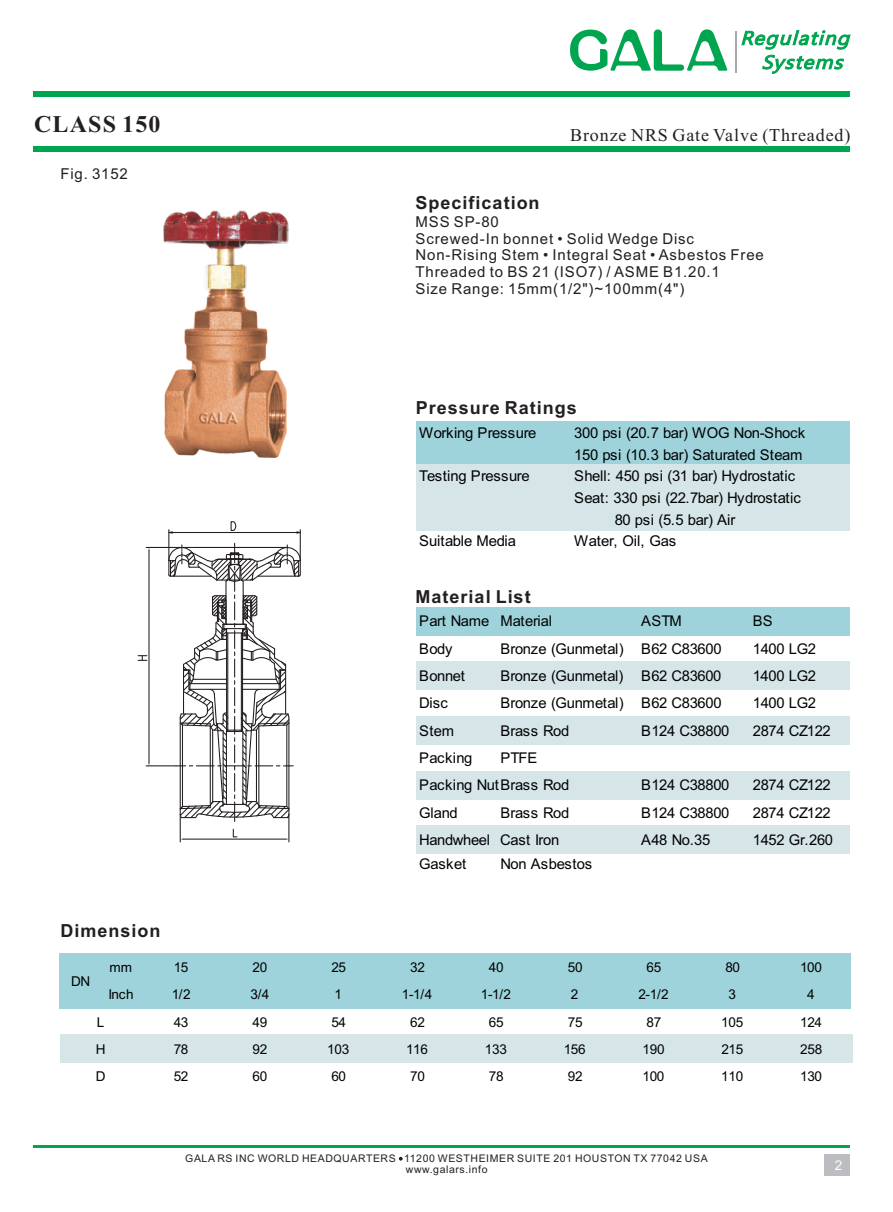
<style>
.page{position:relative;width:893px;height:1212px;background:#fff}
.page>*{position:absolute;margin:0;border:0;box-sizing:border-box;transform-origin:0 0}
.t1{font:700 24px "Times New Roman";letter-spacing:.05em;color:#231f20}
.t2{font:700 18px "Arial";letter-spacing:.055em;color:#231f20}
.t3{font:18px "Times New Roman";letter-spacing:.05em;color:#231f20}
.t4{font:15px/16.8px "Arial";letter-spacing:.055em;color:#231f20}
.t5{font:14.85px/21.8px "Arial";letter-spacing:-.025em;color:#010202}
.t6{font:14.85px "Arial";color:#010202}
.t7{font:14.85px "Arial";letter-spacing:.015em;color:#010202}
.t8{font:13.65px/27.2px "Arial";letter-spacing:-.02em;color:#010202;text-align:justify}
.t9{font:13.5px "Arial";color:#fff}
.t10{font:10.5px "Arial";letter-spacing:.055em;color:#231f20}
</style>
<div class="page">
<div style="left:34px;top:91px;width:816px;height:5px;background:#00a54f"></div>
<div style="left:34px;top:146px;width:816px;height:5px;background:#00a54f"></div>
<hr style="left:34px;top:1145px;width:816px;height:3px;background:#00a54f">
<div style="left:824px;top:1154px;width:26px;height:22px;background:#bcbdc0"></div>
<svg style="left:399px;top:1157px;width:4px;height:3px"></svg>
<div style="left:60px;top:953px;width:791px;height:56px;background:#9fd3db"></div>
<div style="left:60px;top:1035px;width:792px;height:28px;background:#d6e6e8"></div>
<img style="left:164px;top:210px;width:124px;height:247px">
<div style="left:416px;top:421px;width:434px;height:44px;background:#9fd3db"></div>
<div style="left:416px;top:464px;width:434px;height:67px;background:#d6e6e8"></div>
<div style="left:416px;top:607px;width:434px;height:28px;background:#9fd3db"></div>
<div style="left:416px;top:662px;width:434px;height:28px;background:#d6e6e8"></div>
<div style="left:416px;top:716px;width:434px;height:29px;background:#d6e6e8"></div>
<div style="left:416px;top:771px;width:434px;height:28px;background:#d6e6e8"></div>
<div style="left:416px;top:825px;width:434px;height:29px;background:#d6e6e8"></div>
<hr style="left:735px;top:31px;width:1px;height:42px;background:#a8a9ad">
<svg style="left:741px;top:30px;width:110px;height:44px"></svg>
<svg style="left:570px;top:29px;width:157px;height:42px"></svg>
<hr style="left:168px;top:530px;width:1px;height:31px;background:#231f20">
<hr style="left:300px;top:530px;width:1px;height:31px;background:#231f20">
<hr style="left:172px;top:532px;width:125px;height:1px;background:#231f20">
<svg style="left:168px;top:531px;width:5px;height:3px"></svg>
<svg style="left:296px;top:531px;width:5px;height:3px"></svg>
<svg style="left:230px;top:521px;width:7px;height:10px"></svg>
<hr style="left:146px;top:547px;width:36px;height:1px;background:#231f20">
<hr style="left:146px;top:765px;width:30px;height:1px;background:#231f20">
<hr style="left:148px;top:551px;width:2px;height:211px;background:#231f20">
<svg style="left:138px;top:655px;width:9px;height:6px"></svg>
<svg style="left:168px;top:543px;width:133px;height:299px"></svg>
<h1 class="t1" style="left:34px;top:116px;width:128px">CLASS 150</h1>
<p class="t4" style="left:60px;top:167px;width:69px">Fig. 3152</p>
<p class="t3" style="left:570px;top:128px;width:282px">Bronze NRS Gate Valve (Threaded)</p>
<p class="t2" style="left:416px;top:196px;width:126px">Specification</p>
<p class="t4" style="left:416px;top:215px;width:350px">MSS SP-80<br>Screwed-In bonnet • Solid Wedge Disc Non-Rising Stem • Integral Seat • Asbestos Free Threaded to BS 21 (ISO7) / ASME B1.20.1<br>Size Range: 15mm(1/2")~100mm(4")</p>
<p class="t2" style="left:416px;top:401px;width:163px">Pressure Ratings</p>
<p class="t5" style="left:419px;top:423px;width:119px">Working Pressure</p>
<p class="t5" style="left:574px;top:423px;width:233px">300 psi (20.7 bar) WOG Non-Shock<br>150 psi (10.3 bar) Saturated Steam</p>
<p class="t5" style="left:419px;top:467px;width:112px">Testing Pressure</p>
<p class="t5" style="left:574px;top:467px;width:222px">Shell: 450 psi (31 bar) Hydrostatic</p>
<p class="t5" style="left:574px;top:488px;width:228px">Seat: 330 psi (22.7bar) Hydrostatic</p>
<p class="t5" style="left:615px;top:510px;width:122px">80 psi (5.5 bar) Air</p>
<p class="t6" style="left:419px;top:535px;width:98px">Suitable Media</p>
<p class="t5" style="left:574px;top:531px;width:103px">Water, Oil, Gas</p>
<p class="t2" style="left:416px;top:590px;width:117px">Material List</p>
<p class="t5" style="left:419px;top:612px;width:134px">Part Name Material</p>
<p class="t5" style="left:641px;top:612px;width:42px">ASTM</p>
<p class="t5" style="left:753px;top:612px;width:22px">BS</p>
<p class="t5" style="left:419px;top:639px;width:35px">Body</p>
<p class="t5" style="left:500px;top:639px;width:223px">Bronze (Gunmetal) B62 C83600</p>
<p class="t5" style="left:753px;top:639px;width:65px">1400 LG2</p>
<p class="t5" style="left:419px;top:666px;width:47px">Bonnet</p>
<p class="t5" style="left:500px;top:666px;width:223px">Bronze (Gunmetal) B62 C83600</p>
<p class="t5" style="left:753px;top:666px;width:65px">1400 LG2</p>
<p class="t5" style="left:419px;top:694px;width:30px">Disc</p>
<p class="t5" style="left:500px;top:694px;width:223px">Bronze (Gunmetal) B62 C83600</p>
<p class="t5" style="left:753px;top:694px;width:65px">1400 LG2</p>
<p class="t5" style="left:419px;top:721px;width:36px">Stem</p>
<p class="t5" style="left:500px;top:721px;width:71px">Brass Rod</p>
<p class="t5" style="left:641px;top:721px;width:90px">B124 C38800</p>
<p class="t5" style="left:753px;top:721px;width:80px">2874 CZ122</p>
<p class="t7" style="left:419px;top:752px;width:55px">Packing</p>
<p class="t5" style="left:419px;top:745px;width:152px;line-height:27.3px;text-indent:81px">PTFE<br>Packing NutBrass Rod</p>
<p class="t5" style="left:641px;top:775px;width:90px">B124 C38800</p>
<p class="t5" style="left:753px;top:775px;width:80px">2874 CZ122</p>
<p class="t5" style="left:419px;top:803px;width:40px">Gland</p>
<p class="t5" style="left:500px;top:803px;width:71px">Brass Rod</p>
<p class="t5" style="left:641px;top:803px;width:90px">B124 C38800</p>
<p class="t5" style="left:753px;top:803px;width:80px">2874 CZ122</p>
<p class="t5" style="left:419px;top:830px;width:142px">Handwheel Cast Iron</p>
<p class="t5" style="left:641px;top:830px;width:71px">A48 No.35</p>
<p class="t5" style="left:753px;top:830px;width:82px">1452 Gr.260</p>
<p class="t5" style="left:419px;top:854px;width:48px">Gasket</p>
<p class="t5" style="left:500px;top:854px;width:93px">Non Asbestos</p>
<p class="t2" style="left:60px;top:923px;width:102px">Dimension</p>
<p class="t8" style="left:109px;top:955px;width:24px">mm</p>
<p class="t8" style="left:174px;top:955px;width:16px">15</p>
<p class="t8" style="left:253px;top:955px;width:16px">20</p>
<p class="t8" style="left:331px;top:955px;width:16px">25</p>
<p class="t8" style="left:410px;top:955px;width:16px">32</p>
<p class="t8" style="left:489px;top:955px;width:16px">40</p>
<p class="t8" style="left:568px;top:955px;width:16px">50</p>
<p class="t8" style="left:647px;top:955px;width:16px">65</p>
<p class="t8" style="left:725px;top:955px;width:16px">80</p>
<p class="t8" style="left:800px;top:955px;width:24px">100</p>
<p class="t8" style="left:108px;top:982px;width:27px">Inch</p>
<p class="t8" style="left:172px;top:982px;width:20px">1/2</p>
<p class="t8" style="left:250px;top:982px;width:20px">3/4</p>
<p class="t8" style="left:334px;top:982px;width:9px">1</p>
<p class="t8" style="left:402px;top:982px;width:32px">1-1/4</p>
<p class="t8" style="left:481px;top:982px;width:32px">1-1/2</p>
<p class="t8" style="left:571px;top:982px;width:9px">2</p>
<p class="t8" style="left:638px;top:982px;width:32px">2-1/2</p>
<p class="t8" style="left:729px;top:982px;width:9px">3</p>
<p class="t8" style="left:807px;top:982px;width:9px">4</p>
<p class="t8" style="left:174px;top:1009px;width:16px">43</p>
<p class="t8" style="left:253px;top:1009px;width:16px">49</p>
<p class="t8" style="left:331px;top:1009px;width:16px">54</p>
<p class="t8" style="left:410px;top:1009px;width:16px">62</p>
<p class="t8" style="left:489px;top:1009px;width:16px">65</p>
<p class="t8" style="left:568px;top:1009px;width:16px">75</p>
<p class="t8" style="left:647px;top:1009px;width:16px">87</p>
<p class="t8" style="left:721px;top:1009px;width:24px">105</p>
<p class="t8" style="left:800px;top:1009px;width:24px">124</p>
<p class="t8" style="left:174px;top:1036px;width:16px">78</p>
<p class="t8" style="left:253px;top:1036px;width:16px">92</p>
<p class="t8" style="left:327px;top:1036px;width:24px">103</p>
<p class="t8" style="left:406px;top:1036px;width:24px">116</p>
<p class="t8" style="left:485px;top:1036px;width:24px">133</p>
<p class="t8" style="left:564px;top:1036px;width:24px">156</p>
<p class="t8" style="left:642px;top:1036px;width:24px">190</p>
<p class="t8" style="left:721px;top:1036px;width:24px">215</p>
<p class="t8" style="left:800px;top:1036px;width:24px">258</p>
<p class="t8" style="left:174px;top:1064px;width:16px">52</p>
<p class="t8" style="left:253px;top:1064px;width:16px">60</p>
<p class="t8" style="left:331px;top:1064px;width:16px">60</p>
<p class="t8" style="left:410px;top:1064px;width:16px">70</p>
<p class="t8" style="left:489px;top:1064px;width:16px">78</p>
<p class="t8" style="left:568px;top:1064px;width:16px">92</p>
<p class="t8" style="left:642px;top:1064px;width:24px">100</p>
<p class="t8" style="left:721px;top:1064px;width:24px">110</p>
<p class="t8" style="left:800px;top:1064px;width:24px">130</p>
<p class="t8" style="left:71px;top:969px;width:21px">DN</p>
<p class="t8" style="left:96px;top:1009px;width:11px">L H D</p>
<p class="t10" style="left:185px;top:1154px;width:524px">GALA RS INC WORLD HEADQUARTERS 11200 WESTHEIMER SUITE 201 HOUSTON TX 77042 USA</p>
<p class="t10" style="left:406px;top:1165px;width:83px">www.galars.info</p>
<p class="t9" style="left:835px;top:1160px;width:9px">2</p>
</div>
